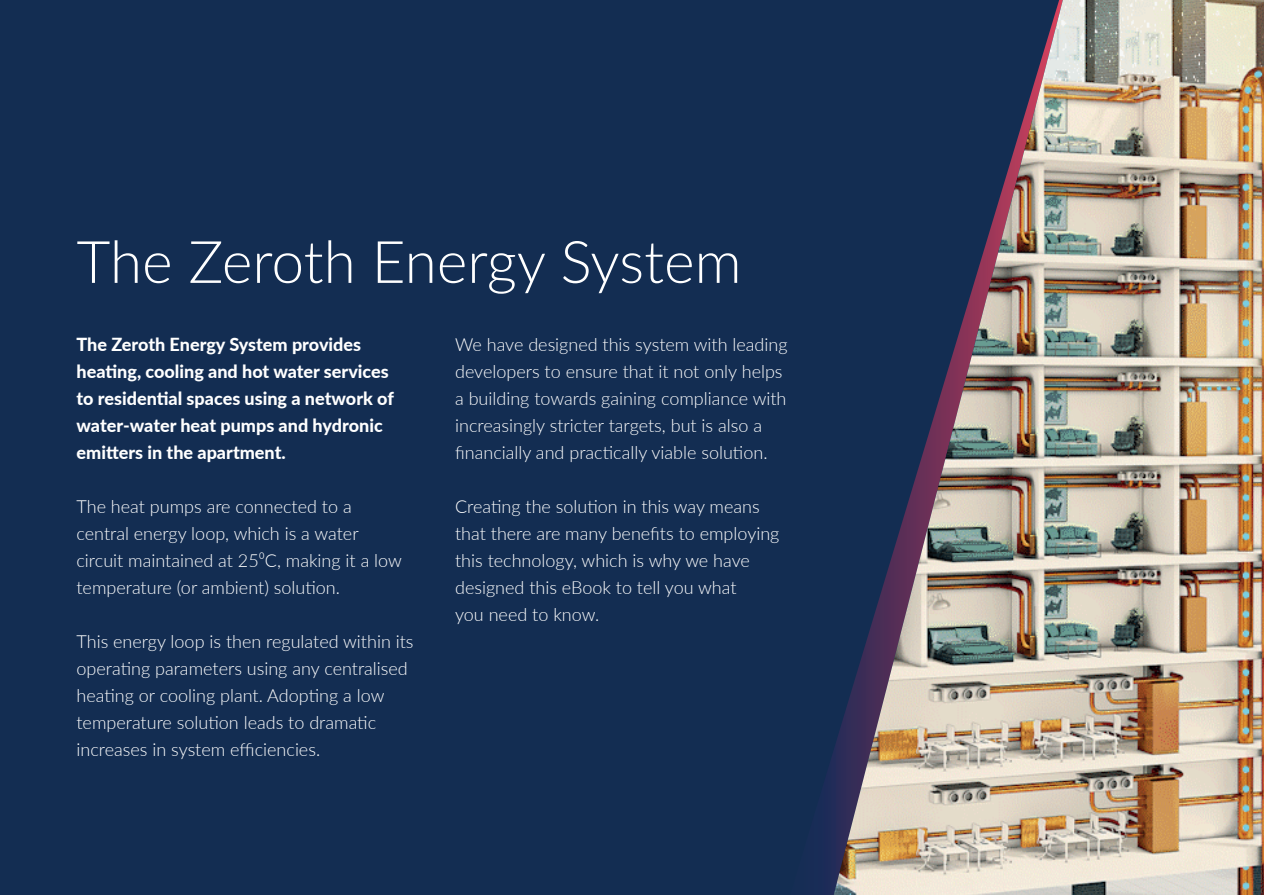
<style>
.page{position:relative;width:1264px;height:895px;background:#fff}
.page>*{position:absolute;margin:0;border:0;box-sizing:border-box;transform-origin:0 0}
.t1{font:300 58.5px "Lato";color:#fff}
.t2{font:300 18px/27px "Lato";color:#fff}
.t3{font:800 18px/27px "Lato";color:#fff}
</style>
<div class="page">
<div style="left:0;top:0;width:1263px;height:894px;background:#132d52"></div>
<img style="left:830px;top:0;width:433px;height:894px">
<p class="t1" style="left:76px;top:221px;width:666px">The Zeroth Energy System</p>
<p class="t3" style="left:76px;top:329px;width:319px">The Zeroth Energy System provides heating, cooling and hot water services to residential spaces using a network of water-water heat pumps and hydronic emitters in the apartment.</p>
<p class="t2" style="left:76px;top:492px;width:327px">The heat pumps are connected to a central energy loop, which is a water circuit maintained at 25⁰C, making it a low temperature (or ambient) solution.</p>
<p class="t2" style="left:76px;top:627px;width:338px">This energy loop is then regulated within its operating parameters using any centralised heating or cooling plant. Adopting a low temperature solution leads to dramatic increases in system efficiencies.</p>
<p class="t2" style="left:455px;top:330px;width:334px">We have designed this system with leading developers to ensure that it not only helps a building towards gaining compliance with increasingly stricter targets, but is also a financially and practically viable solution.</p>
<p class="t2" style="left:455px;top:492px;width:326px">Creating the solution in this way means that there are many benefits to employing this technology, which is why we have designed this eBook to tell you what<br>you need to know.</p>
</div>
